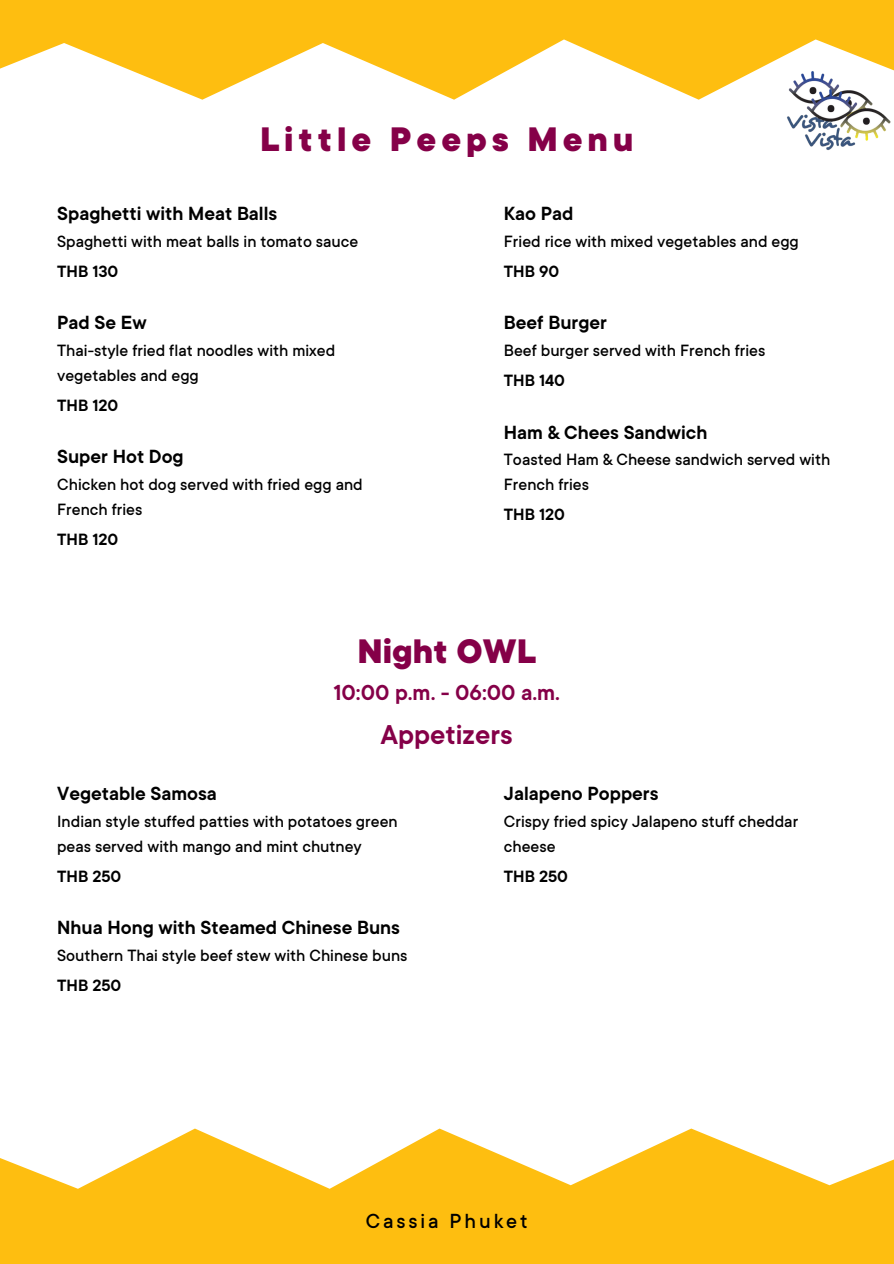
<style>
.page{position:relative;width:894px;height:1264px;background:#fff}
.page>*{position:absolute;margin:0;border:0;box-sizing:border-box;transform-origin:0 0}
.t1{font:800 37.5px "TT Commons";letter-spacing:.13em;color:#850048}
.t2{font:800 37.5px "TT Commons";color:#850048}
.t3{font:600 30px "TT Commons";color:#850048}
.t4{font:600 24px "TT Commons";color:#850048}
.t5{font:500 22.5px "TT Commons";letter-spacing:.13em;color:#000}
.t6{font:600 21px "TT Commons";color:#000}
.t7{font:500 18px/24.8px "TT Commons";color:#000}
.t8{font:600 18px "TT Commons";color:#000}
</style>
<div class="page">
<svg style="left:0;top:1128px;width:893px;height:135px;fill:#febe10"></svg>
<svg style="left:0;top:0;width:893px;height:100px;fill:#febe10"></svg>
<img style="left:778px;top:62px;width:99px;height:67px">
<img style="left:796px;top:80px;width:97px;height:70px">
<h3 class="t1" style="left:260px;top:121px;width:375px">Little Peeps Menu</h3>
<h1 class="t6" style="left:57px;top:203px;width:221px">Spaghetti with Meat Balls</h1>
<h4 class="t7" style="left:57px;top:229px;width:302px">Spaghetti with meat balls in tomato sauce</h4>
<h5 class="t8" style="left:57px;top:262px;width:63px">THB 130</h5>
<p class="t6" style="left:57px;top:312px;width:91px">Pad Se Ew</p>
<p class="t7" style="left:57px;top:338px;width:279px">Thai-style fried flat noodles with mixed vegetables and egg</p>
<h4 class="t8" style="left:57px;top:397px;width:63px">THB 120</h4>
<p class="t6" style="left:57px;top:447px;width:128px">Super Hot Dog</p>
<h5 class="t7" style="left:57px;top:472px;width:307px">Chicken hot dog served with fried egg and<br>French fries</h5>
<p class="t8" style="left:57px;top:531px;width:63px">THB 120</p>
<h5 class="t6" style="left:503px;top:203px;width:71px">Kao Pad</h5>
<h5 class="t7" style="left:503px;top:229px;width:296px">Fried rice with mixed vegetables and egg</h5>
<p class="t8" style="left:503px;top:262px;width:57px">THB 90</p>
<h4 class="t6" style="left:503px;top:312px;width:105px">Beef Burger</h4>
<h4 class="t7" style="left:503px;top:338px;width:263px">Beef burger served with French fries</h4>
<h5 class="t8" style="left:503px;top:372px;width:63px">THB 140</h5>
<p class="t6" style="left:503px;top:422px;width:205px">Ham &amp; Chees Sandwich</p>
<p class="t7" style="left:503px;top:448px;width:328px">Toasted Ham &amp; Cheese sandwich served with<br>French fries</p>
<h4 class="t8" style="left:503px;top:506px;width:63px">THB 120</h4>
<h1 class="t6" style="left:57px;top:783px;width:161px">Vegetable Samosa</h1>
<h4 class="t2" style="left:357px;top:633px;width:180px">Night OWL</h4>
<p class="t4" style="left:333px;top:681px;width:228px">10:00 p.m. - 06:00 a.m.</p>
<h5 class="t3" style="left:381px;top:720px;width:133px">Appetizers</h5>
<h5 class="t6" style="left:503px;top:783px;width:156px">Jalapeno Poppers</h5>
<h4 class="t7" style="left:57px;top:809px;width:342px">Indian style stuffed patties with potatoes green peas served with mango and mint chutney</h4>
<h2 class="t8" style="left:57px;top:867px;width:66px">THB 250</h2>
<h3 class="t6" style="left:57px;top:917px;width:344px">Nhua Hong with Steamed Chinese Buns</h3>
<p class="t7" style="left:57px;top:943px;width:352px">Southern Thai style beef stew with Chinese buns</p>
<h4 class="t8" style="left:57px;top:976px;width:66px">THB 250</h4>
<h5 class="t7" style="left:503px;top:809px;width:296px">Crispy fried spicy Jalapeno stuff cheddar cheese</h5>
<p class="t8" style="left:503px;top:867px;width:66px">THB 250</p>
<p class="t5" style="left:366px;top:1210px;width:163px">Cassia Phuket</p>
</div>
